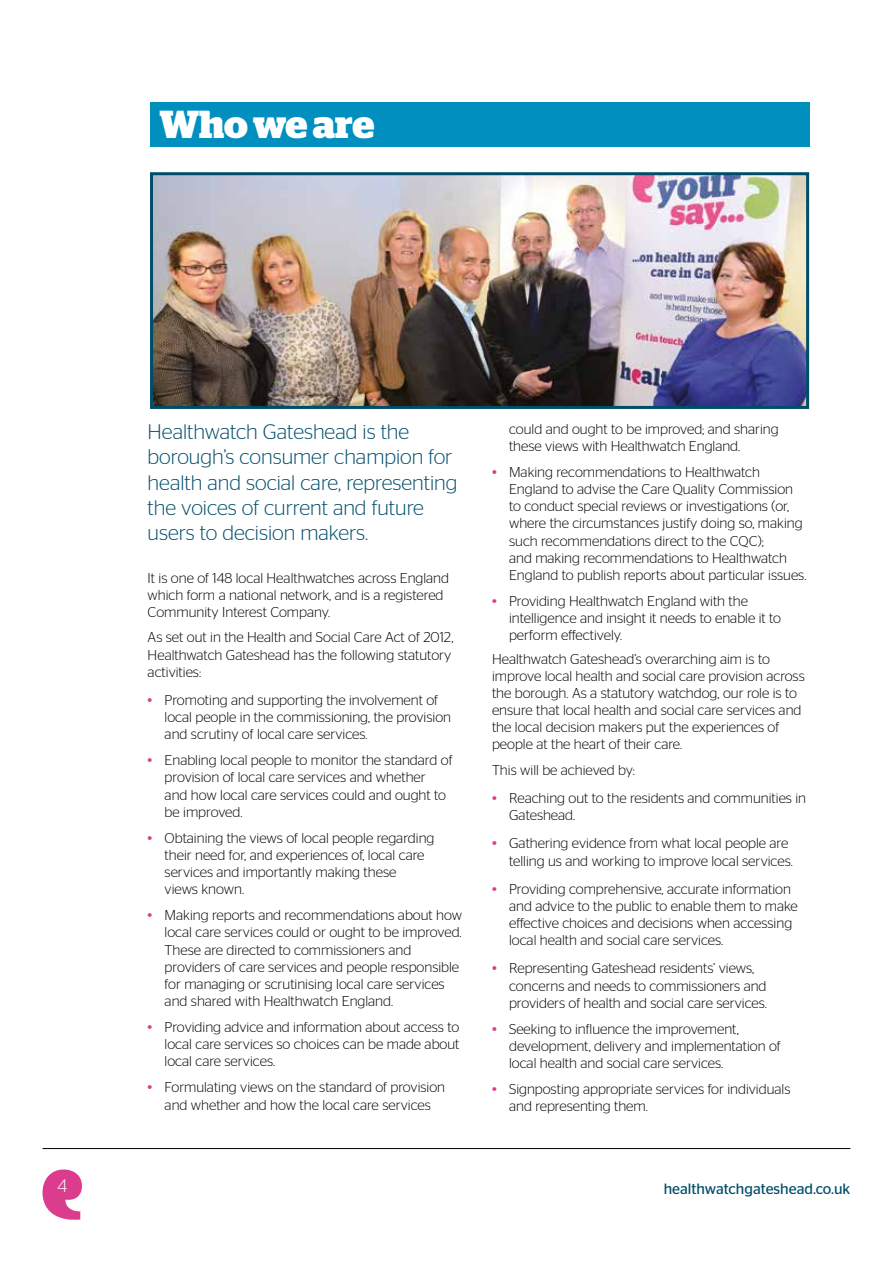
<style>
.page{position:relative;width:893px;height:1263px;background:#fff}
.page>*{position:absolute;margin:0;border:0;box-sizing:border-box;transform-origin:0 0}
.t1{font:700 39px "Stag";letter-spacing:-.01em;color:#fff}
.t2{font:300 21px/25.2px "Stag Sans";color:#004d6a}
.t3{font:300 18px "Stag Sans";color:#fff}
.t4{font:15px "Stag Sans";color:#004d6a}
.t5{font:300 14.25px/17.1px "Stag Sans";color:#000}
.s1{font-size:16.5px;color:#db3c8e}
</style>
<div class="page">
<hr style="left:43px;top:1148px;width:807px;height:1px;background:#000">
<svg style="left:42px;top:1169px;width:40px;height:51px"></svg>
<div style="left:150px;top:102px;width:659px;height:45px;background:#008fbe"></div>
<img style="left:150px;top:172px;width:660px;height:237px">
<h1 class="t1" style="left:160px;top:101px;width:216px">Who we are</h1>
<h2 class="t2" style="left:148px;top:419px;width:311px">Healthwatch Gateshead is the borough’s consumer champion for health and social care, representing the voices of current and future users to decision makers.</h2>
<p class="t5" style="left:148px;top:569px;width:303px">It is one of 148 local Healthwatches across England which form a national network, and is a registered<br>Community Interest Company.</p>
<p class="t5" style="left:148px;top:629px;width:307px">As set out in the Health and Social Care Act of 2012,<br>Healthwatch Gateshead has the following statutory activities:</p>
<p class="t5" style="left:165px;top:691px;width:288px;text-indent:-17px"><span class="s1">•</span> Promoting and supporting the involvement of local people in the commissioning, the provision and scrutiny of local care services.</p>
<p class="t5" style="left:165px;top:752px;width:289px;text-indent:-17px"><span class="s1">•</span> Enabling local people to monitor the standard of provision of local care services and whether<br>and how local care services could and ought to be improved.</p>
<p class="t5" style="left:165px;top:829px;width:271px;text-indent:-17px"><span class="s1">•</span> Obtaining the views of local people regarding their need for, and experiences of, local care services and importantly making these<br>views known.</p>
<p class="t5" style="left:165px;top:907px;width:299px;text-indent:-17px"><span class="s1">•</span> Making reports and recommendations about how local care services could or ought to be improved.<br>These are directed to commissioners and providers of care services and people responsible for managing or scrutinising local care services and shared with Healthwatch England.</p>
<p class="t5" style="left:165px;top:1018px;width:296px;text-align:justify;text-indent:-17px"><span class="s1">•</span> Providing advice and information about access to local care services so choices can be made about local care services.</p>
<p class="t5" style="left:148px;top:1079px;width:299px;text-align:center"><span class="s1">•</span> Formulating views on the standard of provision and whether and how the local care services</p>
<p class="t5" style="left:509px;top:420px;width:271px">could and ought to be improved; and sharing these views with Healthwatch England.</p>
<p class="t5" style="left:509px;top:463px;width:299px;text-indent:-17px"><span class="s1">•</span> Making recommendations to Healthwatch England to advise the Care Quality Commission to conduct special reviews or investigations (or, where the circumstances justify doing so, making such recommendations direct to the CQC);<br>and making recommendations to Healthwatch England to publish reports about particular issues.</p>
<p class="t5" style="left:509px;top:592px;width:274px;text-indent:-17px"><span class="s1">•</span> Providing Healthwatch England with the intelligence and insight it needs to enable it to perform effectively.</p>
<p class="t5" style="left:492px;top:650px;width:314px">Healthwatch Gateshead’s overarching aim is to improve local health and social care provision across the borough. As a statutory watchdog, our role is to ensure that local health and social care services and the local decision makers put the experiences of people at the heart of their care.</p>
<p class="t5" style="left:492px;top:761px;width:144px">This will be achieved by:</p>
<p class="t5" style="left:509px;top:789px;width:299px;text-indent:-17px"><span class="s1">•</span> Reaching out to the residents and communities in<br>Gateshead.</p>
<p class="t5" style="left:509px;top:835px;width:285px;text-indent:-17px"><span class="s1">•</span> Gathering evidence from what local people are telling us and working to improve local services.</p>
<p class="t5" style="left:509px;top:880px;width:290px;text-indent:-17px"><span class="s1">•</span> Providing comprehensive, accurate information and advice to the public to enable them to make effective choices and decisions when accessing local health and social care services.</p>
<p class="t5" style="left:509px;top:960px;width:259px;text-indent:-17px"><span class="s1">•</span> Representing Gateshead residents’ views, concerns and needs to commissioners and providers of health and social care services.</p>
<p class="t5" style="left:509px;top:1020px;width:273px;text-indent:-17px"><span class="s1">•</span> Seeking to influence the improvement, development, delivery and implementation of local health and social care services.</p>
<p class="t5" style="left:509px;top:1080px;width:283px;text-indent:-17px"><span class="s1">•</span> Signposting appropriate services for individuals and representing them.</p>
<p class="t3" style="left:58px;top:1176px;width:11px">4</p>
<p class="t4" style="left:664px;top:1180px;width:188px">healthwatchgateshead.co.uk</p>
</div>
